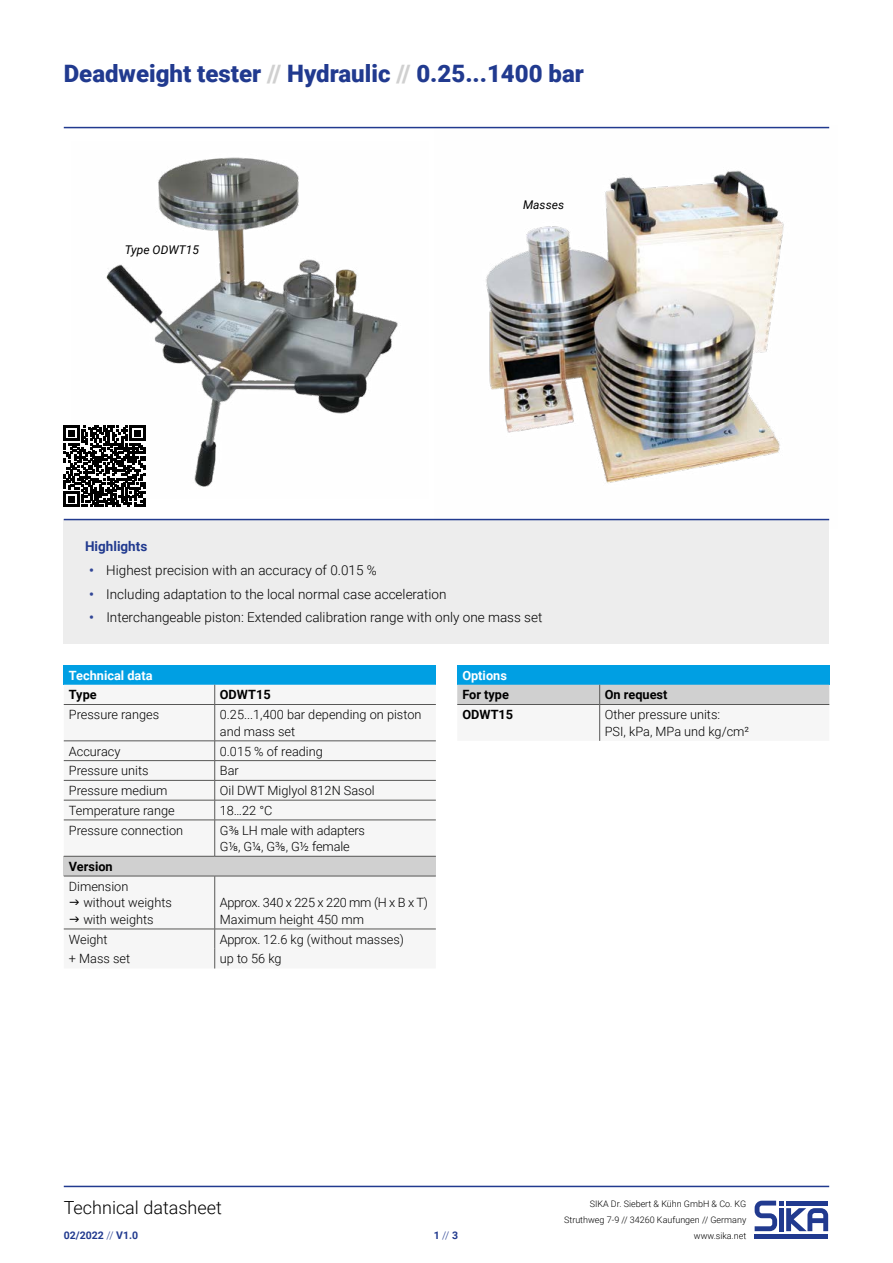
<style>
.page{position:relative;width:893px;height:1263px;background:#fff}
.page>*{position:absolute;margin:0;border:0;box-sizing:border-box;transform-origin:0 0}
.t1{font:900 24px "Roboto";color:#213a8f}
.t2{font:300 18px "Roboto";color:#000}
.t3{font:300 13.5px "Roboto";color:#000}
.t4{font:700 13.5px "Roboto";color:#213a8f}
.t5{font:300 12.75px/16.5px "Roboto";color:#000}
.t6{font:700 12.75px "Roboto";color:#000}
.t7{font:700 12.75px "Roboto";color:#fff}
.t8{font:italic 12px "Roboto";color:#000}
.t9{font:700 10.5px "Roboto";color:#213a8f}
.t10{font:300 9px/15.8px "Roboto";color:#000;text-align:right}
.s1{color:#d0d0d0}
.s2{font-weight:700;color:#314697}
.s3{font-weight:300}
</style>
<div class="page">
<svg style="left:754px;top:1200px;width:75px;height:39px"></svg>
<hr style="left:64px;top:1186px;width:765px;height:1px;background:#213a8f">
<div style="left:64px;top:665px;width:372px;height:20px;background:#009fe3"></div>
<div style="left:64px;top:685px;width:372px;height:283px;background:#f6f6f6"></div>
<div style="left:64px;top:856px;width:372px;height:20px;background:#d0d0d0"></div>
<svg style="left:214px;top:685px;width:1px;height:19px"></svg>
<hr style="left:64px;top:704px;width:151px;height:1px;background:#575756">
<hr style="left:215px;top:704px;width:221px;height:1px;background:#575756">
<hr style="left:214px;top:705px;width:1px;height:36px;background:#575756">
<hr style="left:64px;top:740px;width:151px;height:1px;background:#575756">
<hr style="left:215px;top:740px;width:221px;height:1px;background:#575756">
<hr style="left:64px;top:760px;width:151px;height:1px;background:#575756">
<hr style="left:215px;top:760px;width:221px;height:1px;background:#575756">
<hr style="left:64px;top:780px;width:151px;height:1px;background:#575756">
<hr style="left:215px;top:780px;width:221px;height:1px;background:#575756">
<hr style="left:64px;top:800px;width:151px;height:1px;background:#575756">
<hr style="left:215px;top:800px;width:221px;height:1px;background:#575756">
<svg style="left:214px;top:741px;width:1px;height:79px"></svg>
<hr style="left:64px;top:820px;width:151px;height:1px;background:#575756">
<hr style="left:215px;top:820px;width:221px;height:1px;background:#575756">
<hr style="left:214px;top:820px;width:1px;height:36px;background:#575756">
<hr style="left:64px;top:856px;width:151px;height:1px;background:#575756">
<hr style="left:215px;top:856px;width:221px;height:1px;background:#575756">
<hr style="left:64px;top:876px;width:151px;height:1px;background:#575756">
<hr style="left:215px;top:876px;width:221px;height:1px;background:#575756">
<hr style="left:214px;top:876px;width:1px;height:53px;background:#575756">
<hr style="left:64px;top:929px;width:151px;height:1px;background:#575756">
<hr style="left:215px;top:929px;width:221px;height:1px;background:#575756">
<svg style="left:214px;top:929px;width:1px;height:39px"></svg>
<div style="left:457px;top:665px;width:372px;height:20px;background:#009fe3"></div>
<svg style="left:457px;top:685px;width:372px;height:56px"></svg>
<hr style="left:457px;top:704px;width:143px;height:1px;background:#575756">
<hr style="left:600px;top:704px;width:229px;height:1px;background:#575756">
<hr style="left:599px;top:705px;width:1px;height:36px;background:#575756">
<img style="left:106px;top:157px;width:292px;height:342px">
<img style="left:435px;top:126px;width:395px;height:395px">
<div style="left:64px;top:519px;width:765px;height:125px;background:#ededed"></div>
<hr style="left:64px;top:519px;width:765px;height:1px;background:#213a8f">
<hr style="left:64px;top:127px;width:765px;height:1px;background:#213a8f">
<svg style="left:64px;top:425px;width:81px;height:82px"></svg>
<svg style="left:70px;top:900px;width:9px;height:5px"></svg>
<svg style="left:70px;top:916px;width:9px;height:6px"></svg>
<h1 class="t1" style="left:64px;top:56px;width:522px">Deadweight tester <span class="s1">//</span> Hydraulic <span class="s1">//</span> 0.25...1400 bar</h1>
<p class="t8" style="left:125px;top:241px;width:76px">Type ODWT15</p>
<p class="t8" style="left:523px;top:196px;width:43px">Masses</p>
<p class="t4" style="left:85px;top:537px;width:64px">Highlights</p>
<p class="t3" style="left:89px;top:560px;width:289px"><span class="s2">•</span> Highest precision with an accuracy of 0.015 %</p>
<p class="t3" style="left:89px;top:584px;width:359px"><span class="s2">•</span> Including adaptation to the local normal case acceleration</p>
<p class="t3" style="left:89px;top:608px;width:455px"><span class="s2">•</span> Interchangeable piston: Extended calibration range with only one mass set</p>
<p class="t7" style="left:69px;top:666px;width:85px">Technical data</p>
<p class="t6" style="left:69px;top:686px;width:29px">Type</p>
<p class="t6" style="left:220px;top:686px;width:52px">ODWT15</p>
<p class="t5" style="left:69px;top:706px;width:92px">Pressure ranges</p>
<p class="t5" style="left:220px;top:706px;width:203px">0.25...1,400 bar depending on piston and mass set</p>
<p class="t5" style="left:69px;top:742px;width:53px">Accuracy</p>
<p class="t5" style="left:220px;top:742px;width:105px">0.015 % of reading</p>
<p class="t5" style="left:69px;top:762px;width:81px">Pressure units</p>
<p class="t5" style="left:220px;top:762px;width:20px">Bar</p>
<p class="t5" style="left:69px;top:782px;width:100px">Pressure medium</p>
<p class="t5" style="left:220px;top:782px;width:156px">Oil DWT Miglyol 812N Sasol</p>
<p class="t5" style="left:69px;top:801px;width:107px">Temperature range</p>
<p class="t5" style="left:220px;top:801px;width:54px">18…22 °C</p>
<p class="t5" style="left:69px;top:821px;width:116px">Pressure connection</p>
<p class="t5" style="left:220px;top:821px;width:147px">G⅜ LH male with adapters<br>G⅛, G¼, G⅜, G½ female</p>
<p class="t6" style="left:69px;top:857px;width:45px">Version</p>
<p class="t5" style="left:83px;top:877px;width:90px;text-indent:-14px">Dimension without weights with weights</p>
<p class="t5" style="left:220px;top:894px;width:210px">Approx. 340 x 225 x 220 mm (H x B x T)<br>Maximum height 450 mm</p>
<p class="t5" style="left:69px;top:930px;width:40px">Weight</p>
<p class="t5" style="left:220px;top:930px;width:186px">Approx. 12.6 kg (without masses)</p>
<p class="t5" style="left:69px;top:950px;width:63px">+ Mass set</p>
<p class="t5" style="left:220px;top:950px;width:63px">up to 56 kg</p>
<p class="t7" style="left:462px;top:666px;width:46px">Options</p>
<p class="t6" style="left:462px;top:686px;width:48px">For type</p>
<p class="t6" style="left:605px;top:686px;width:64px">On request</p>
<p class="t6" style="left:462px;top:706px;width:52px">ODWT15</p>
<p class="t5" style="left:605px;top:706px;width:146px">Other pressure units:<br>PSI, kPa, MPa und kg/cm²</p>
<h2 class="t2" style="left:64px;top:1195px;width:160px">Technical datasheet</h2>
<p class="t9" style="left:64px;top:1228px;width:76px">02/2022 <span class="s3">//</span> V1.0</p>
<p class="t9" style="left:434px;top:1228px;width:26px">1 <span class="s3">//</span> 3</p>
<p class="t10" style="left:564px;top:1196px;width:184px">SIKA Dr. Siebert &amp; Kühn GmbH &amp; Co. KG<br>Struthweg 7-9 // 34260 Kaufungen // Germany www.sika.net</p>
</div>
